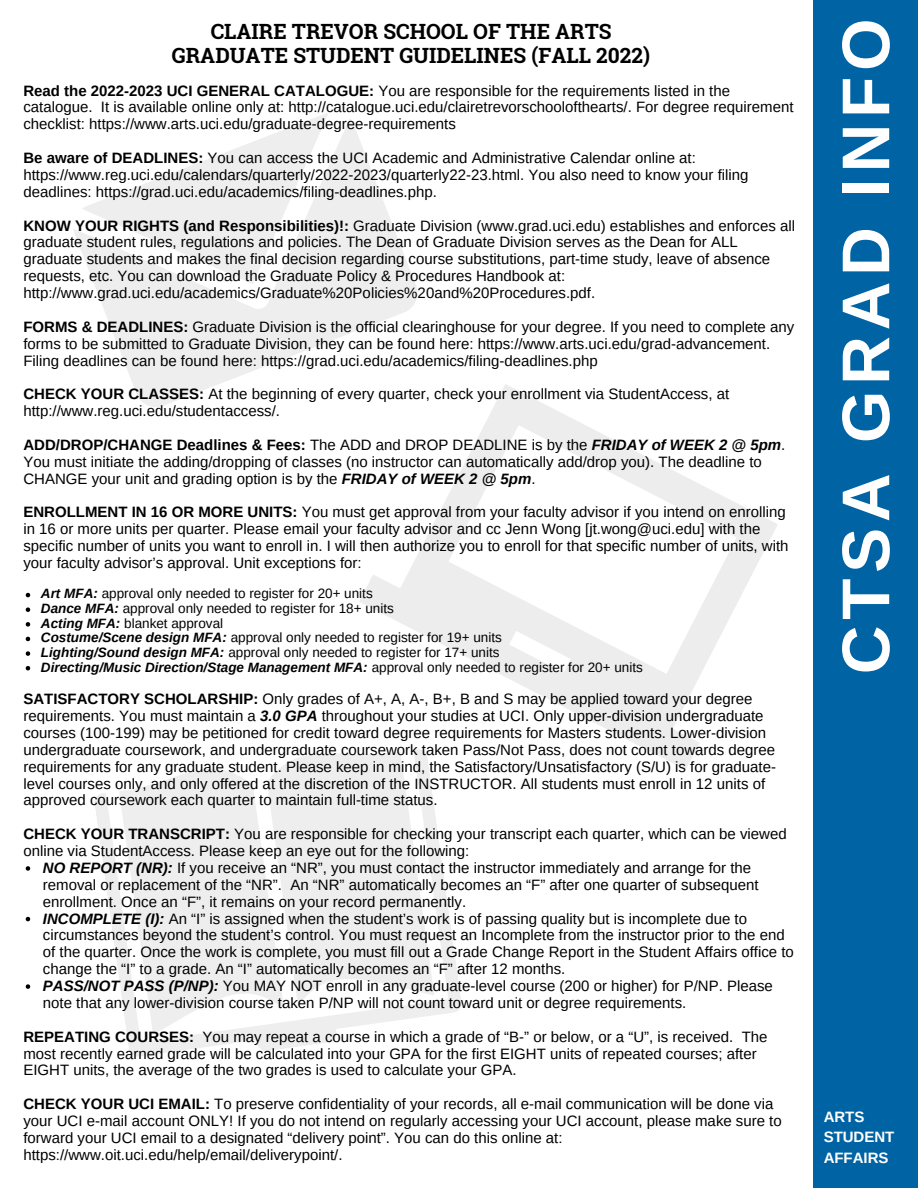
<style>
.page{position:relative;width:918px;height:1188px;background:#fff}
.page>*{position:absolute;margin:0;border:0;box-sizing:border-box;transform-origin:0 0}
.t1{font:700 67.5px "Arimo";letter-spacing:.085em;color:#fff}
.t2{font:700 21px/23.7px "Roboto Slab";color:#000;text-align:center}
.t3{font:15px/16.8px "Arimo";color:#000}
.t4{font:700 15px/20.2px "Arimo";color:#fff}
.t5{font:13.5px/14.7px "Arimo";color:#000}
.s1{font-weight:700}
.s2{font-weight:700;font-style:italic}
</style>
<div class="page">
<div style="left:813px;top:0;width:104px;height:1188px;background:#0064a4"></div>
<svg style="left:74px;top:186px;width:343px;height:221px"></svg>
<svg style="left:82px;top:113px;width:295px;height:219px;fill:#eee"></svg>
<svg style="left:95px;top:753px;width:367px;height:303px;fill:#eee"></svg>
<svg style="left:359px;top:370px;width:419px;height:400px"></svg>
<svg style="left:26px;top:593px;width:4px;height:4px"></svg>
<svg style="left:26px;top:607px;width:4px;height:5px"></svg>
<svg style="left:26px;top:622px;width:4px;height:5px"></svg>
<svg style="left:26px;top:637px;width:4px;height:4px"></svg>
<svg style="left:26px;top:651px;width:4px;height:5px"></svg>
<svg style="left:26px;top:666px;width:4px;height:4px"></svg>
<svg style="left:26px;top:866px;width:4px;height:5px"></svg>
<svg style="left:26px;top:917px;width:4px;height:4px"></svg>
<svg style="left:26px;top:984px;width:4px;height:5px"></svg>
<h2 class="t2" style="left:172px;top:19px;width:480px">CLAIRE TREVOR SCHOOL OF THE ARTS<br>GRADUATE STUDENT GUIDELINES (FALL 2022)</h2>
<p class="t3" style="left:23px;top:82px;width:772px"><span class="s1">Read the 2022-2023 UCI GENERAL CATALOGUE:</span> You are responsible for the requirements listed in the catalogue. It is available online only at: http://catalogue.uci.edu/clairetrevorschoolofthearts/. For degree requirement checklist: https://www.arts.uci.edu/graduate-degree-requirements</p>
<p class="t3" style="left:23px;top:149px;width:727px"><span class="s1">Be aware of DEADLINES:</span> You can access the UCI Academic and Administrative Calendar online at: https://www.reg.uci.edu/calendars/quarterly/2022-2023/quarterly22-23.html. You also need to know your filing deadlines: https://grad.uci.edu/academics/filing-deadlines.php.</p>
<p class="t3" style="left:23px;top:217px;width:773px"><span class="s1">KNOW YOUR RIGHTS (and Responsibilities)!:</span> Graduate Division (www.grad.uci.edu) establishes and enforces all graduate student rules, regulations and policies. The Dean of Graduate Division serves as the Dean for ALL graduate students and makes the final decision regarding course substitutions, part-time study, leave of absence requests, etc. You can download the Graduate Policy &amp; Procedures Handbook at: http://www.grad.uci.edu/academics/Graduate%20Policies%20and%20Procedures.pdf.</p>
<p class="t3" style="left:23px;top:318px;width:772px"><span class="s1">FORMS &amp; DEADLINES:</span> Graduate Division is the official clearinghouse for your degree. If you need to complete any forms to be submitted to Graduate Division, they can be found here: https://www.arts.uci.edu/grad-advancement.<br>Filing deadlines can be found here: https://grad.uci.edu/academics/filing-deadlines.php</p>
<p class="t3" style="left:23px;top:386px;width:707px"><span class="s1">CHECK YOUR CLASSES:</span> At the beginning of every quarter, check your enrollment via StudentAccess, at http://www.reg.uci.edu/studentaccess/.</p>
<p class="t3" style="left:23px;top:436px;width:763px"><span class="s1">ADD/DROP/CHANGE Deadlines &amp; Fees:</span> The ADD and DROP DEADLINE is by the <span class="s2">FRIDAY of WEEK 2 @ 5pm</span>.<br>You must initiate the adding/dropping of classes (no instructor can automatically add/drop you). The deadline to<br>CHANGE your unit and grading option is by the <span class="s2">FRIDAY of WEEK 2 @ 5pm</span>.</p>
<p class="t3" style="left:23px;top:504px;width:767px"><span class="s1">ENROLLMENT IN 16 OR MORE UNITS:</span> You must get approval from your faculty advisor if you intend on enrolling in 16 or more units per quarter. Please email your faculty advisor and cc Jenn Wong [jt.wong@uci.edu] with the specific number of units you want to enroll in. I will then authorize you to enroll for that specific number of units, with your faculty advisor’s approval. Unit exceptions for:</p>
<p class="t5" style="left:41px;top:586px;width:603px"><span class="s2">Art MFA:</span> approval only needed to register for 20+ units<br><span class="s2">Dance MFA:</span> approval only needed to register for 18+ units<br><span class="s2">Acting MFA:</span> blanket approval<br><span class="s2">Costume/Scene design MFA:</span> approval only needed to register for 19+ units<br><span class="s2">Lighting/Sound design MFA:</span> approval only needed to register for 17+ units<br><span class="s2">Directing/Music Direction/Stage Management MFA:</span> approval only needed to register for 20+ units</p>
<p class="t3" style="left:23px;top:691px;width:754px"><span class="s1">SATISFACTORY SCHOLARSHIP:</span> Only grades of A+, A, A-, B+, B and S may be applied toward your degree requirements. You must maintain a <span class="s2">3.0 GPA</span> throughout your studies at UCI. Only upper-division undergraduate courses (100-199) may be petitioned for credit toward degree requirements for Masters students. Lower-division undergraduate coursework, and undergraduate coursework taken Pass/Not Pass, does not count towards degree requirements for any graduate student. Please keep in mind, the Satisfactory/Unsatisfactory (S/U) is for graduate&shy;level courses only, and only offered at the discretion of the INSTRUCTOR. All students must enroll in 12 units of approved coursework each quarter to maintain full-time status.</p>
<p class="t3" style="left:23px;top:826px;width:765px"><span class="s1">CHECK YOUR TRANSCRIPT:</span> You are responsible for checking your transcript each quarter, which can be viewed online via StudentAccess. Please keep an eye out for the following:</p>
<p class="t3" style="left:43px;top:859px;width:752px"><span class="s2">NO REPORT (NR):</span> If you receive an “NR”, you must contact the instructor immediately and arrange for the removal or replacement of the “NR”. An “NR” automatically becomes an “F” after one quarter of subsequent enrollment. Once an “F”, it remains on your record permanently.<br><span class="s2">INCOMPLETE (I):</span> An “I” is assigned when the student’s work is of passing quality but is incomplete due to circumstances beyond the student’s control. You must request an Incomplete from the instructor prior to the end of the quarter. Once the work is complete, you must fill out a Grade Change Report in the Student Affairs office to change the “I” to a grade. An “I” automatically becomes an “F” after 12 months.<br><span class="s2">PASS/NOT PASS (P/NP):</span> You MAY NOT enroll in any graduate-level course (200 or higher) for P/NP. Please note that any lower-division course taken P/NP will not count toward unit or degree requirements.</p>
<p class="t3" style="left:23px;top:1028px;width:746px"><span class="s1">REPEATING COURSES:</span> You may repeat a course in which a grade of “B-” or below, or a “U”, is received. The most recently earned grade will be calculated into your GPA for the first EIGHT units of repeated courses; after<br>EIGHT units, the average of the two grades is used to calculate your GPA.</p>
<p class="t3" style="left:23px;top:1096px;width:760px"><span class="s1">CHECK YOUR UCI EMAIL:</span> To preserve confidentiality of your records, all e-mail communication will be done via your UCI e-mail account ONLY! If you do not intend on regularly accessing your UCI account, please make sure to forward your UCI email to a designated “delivery point”. You can do this online at: https://www.oit.uci.edu/help/email/deliverypoint/.</p>
<h1 class="t1" style="left:828px;top:674px;width:657px;rotate:-90deg">CTSA GRAD INFO</h1>
<p class="t4" style="left:824px;top:1107px;width:72px">ARTS<br>STUDENT<br>AFFAIRS</p>
</div>
